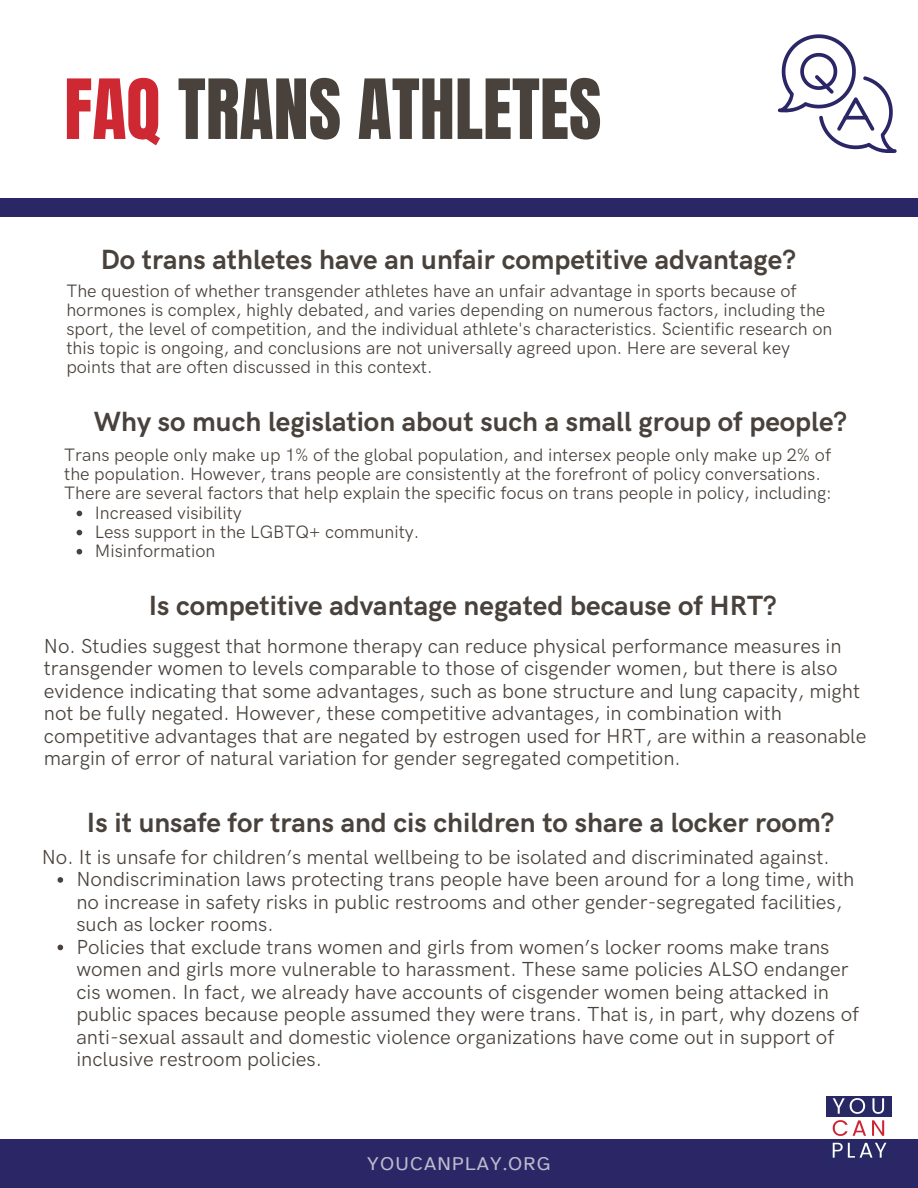
<style>
.page{position:relative;width:918px;height:1188px;background:#fff}
.page>*{position:absolute;margin:0;border:0;box-sizing:border-box;transform-origin:0 0}
.t1{font:70.5px "Anton";color:#49423c}
.t2{font:700 27.9px "HK Grotesk Pro";color:#49423c}
.t3{font:20.4px/22.5px "HK Grotesk Pro";color:#49423c}
.t4{font:19.5px "Atkinson Hyperlegible";letter-spacing:.06em;color:#fff}
.t5{font:18px/19.2px "HK Grotesk Pro";color:#49423c}
.s1{color:#ce2833}
</style>
<div class="page">
<div style="left:0;top:198px;width:918px;height:19px;background:#2b2766"></div>
<div style="left:0;top:1139px;width:918px;height:49px;background:#2b2766"></div>
<img style="left:826px;top:1096px;width:65px;height:62px">
<svg style="left:778px;top:34px;width:119px;height:119px"></svg>
<svg style="left:77px;top:511px;width:5px;height:5px"></svg>
<svg style="left:77px;top:530px;width:5px;height:5px"></svg>
<svg style="left:77px;top:549px;width:5px;height:6px"></svg>
<svg style="left:58px;top:877px;width:5px;height:6px"></svg>
<svg style="left:58px;top:945px;width:5px;height:5px"></svg>
<p class="t1" style="left:64px;top:59px;width:539px"><span class="s1">FAQ</span> TRANS ATHLETES</p>
<p class="t2" style="left:101px;top:244px;width:697px">Do trans athletes have an unfair competitive advantage?</p>
<h1 class="t5" style="left:66px;top:282px;width:732px">The question of whether transgender athletes have an unfair advantage in sports because of</h1>
<h2 class="t5" style="left:66px;top:301px;width:761px">hormones is complex, highly debated, and varies depending on numerous factors, including the</h2>
<p class="t5" style="left:66px;top:320px;width:768px">sport, the level of competition, and the individual athlete's characteristics. Scientific research on</p>
<p class="t5" style="left:66px;top:339px;width:725px">this topic is ongoing, and conclusions are not universally agreed upon. Here are several key</p>
<p class="t5" style="left:66px;top:358px;width:368px">points that are often discussed in this context.</p>
<p class="t2" style="left:94px;top:406px;width:755px">Why so much legislation about such a small group of people?</p>
<p class="t5" style="left:64px;top:446px;width:769px">Trans people only make up 1% of the global population, and intersex people only make up 2% of the population. However, trans people are consistently at the forefront of policy conversations.<br>There are several factors that help explain the specific focus on trans people in policy, including:</p>
<h2 class="t5" style="left:95px;top:504px;width:149px">Increased visibility</h2>
<p class="t5" style="left:95px;top:523px;width:326px">Less support in the LGBTQ+ community.</p>
<p class="t5" style="left:95px;top:542px;width:122px">Misinformation</p>
<h2 class="t2" style="left:149px;top:590px;width:629px">Is competitive advantage negated because of HRT?</h2>
<p class="t3" style="left:44px;top:635px;width:824px">No. Studies suggest that hormone therapy can reduce physical performance measures in transgender women to levels comparable to those of cisgender women, but there is also evidence indicating that some advantages, such as bone structure and lung capacity, might not be fully negated. However, these competitive advantages, in combination with competitive advantages that are negated by estrogen used for HRT, are within a reasonable margin of error of natural variation for gender segregated competition.</p>
<p class="t2" style="left:87px;top:807px;width:749px">Is it unsafe for trans and cis children to share a locker room?</p>
<h4 class="t3" style="left:42px;top:846px;width:789px">No. It is unsafe for children’s mental wellbeing to be isolated and discriminated against.</h4>
<h2 class="t3" style="left:76px;top:869px;width:780px">Nondiscrimination laws protecting trans people have been around for a long time, with no increase in safety risks in public restrooms and other gender-segregated facilities, such as locker rooms.</h2>
<h4 class="t3" style="left:76px;top:936px;width:784px">Policies that exclude trans women and girls from women’s locker rooms make trans women and girls more vulnerable to harassment. These same policies ALSO endanger cis women. In fact, we already have accounts of cisgender women being attacked in public spaces because people assumed they were trans. That is, in part, why dozens of anti-sexual assault and domestic violence organizations have come out in support of inclusive restroom policies.</h4>
<p class="t4" style="left:367px;top:1152px;width:185px">YOUCANPLAY.ORG</p>
</div>
